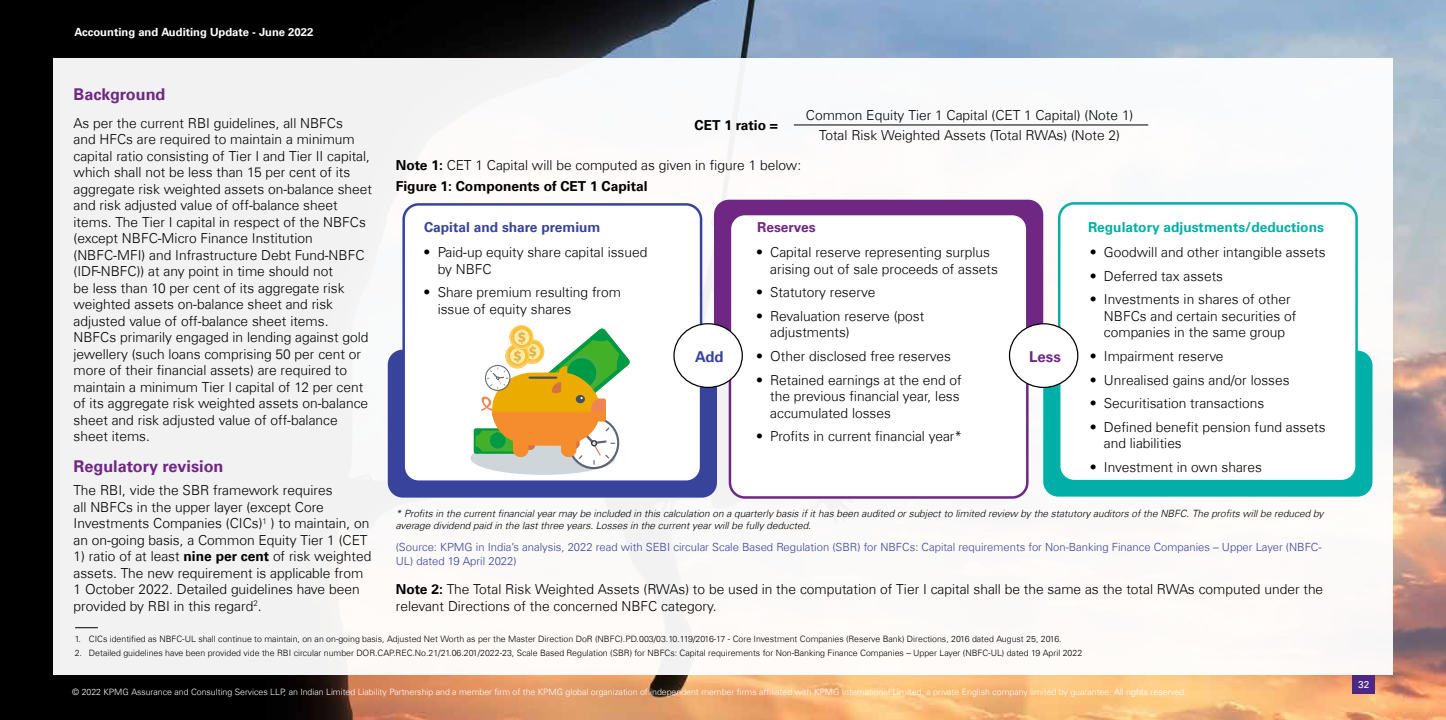
<style>
.page{position:relative;width:1446px;height:720px;background:#fff}
.page>*{position:absolute;margin:0;border:0;box-sizing:border-box;transform-origin:0 0}
.t1{font:700 16.25px "Universfor KPMG";color:#702784}
.t2{font:700 15px "Universfor KPMG";color:#702784}
.t3{font:700 15px "Universfor KPMG";color:#38449c}
.t4{font:300 13.75px/16.5px "Universfor KPMG";color:#000}
.t5{font:700 13.75px "Universfor KPMG";color:#00afa8}
.t6{font:700 13.75px "Universfor KPMG";color:#38449c}
.t7{font:700 13.75px "Universfor KPMG";color:#000}
.t8{font:700 13.75px "Universfor KPMG";color:#702784}
.t9{font:300 11.25px/13.5px "Universfor KPMG";color:#38449c}
.t10{font:700 11.25px "Universfor KPMG";color:#fff}
.t11{font:italic 300 10px/12px "Universfor KPMG";color:#000}
.t12{font:10px "Universfor KPMG";color:#fff}
.t13{font:300 8.75px "Universfor KPMG";color:#000}
.t14{font:300 8.75px "Universfor KPMG";color:#fff}
.s1{font-weight:700}
</style>
<div class="page">
<img style="left:0;top:0;width:1446px;height:719px">
<div style="left:53px;top:58px;width:1340px;height:617px;background:#fafaf8"></div>
<div style="left:388px;top:349px;width:329px;height:148px;background:#38449c;border-radius:15px"></div>
<div style="left:404px;top:204px;width:297px;height:277px;background:#fff;border-radius:15px"></div>
<div style="left:402px;top:203px;width:300px;height:279px;border:2px solid #38449c;border-radius:15px"></div>
<div style="left:714px;top:199px;width:329px;height:140px;background:#702784;border-radius:15px"></div>
<div style="left:730px;top:214px;width:297px;height:283px;background:#fff;border-radius:15px"></div>
<div style="left:729px;top:213px;width:299px;height:285px;border:2px solid #702784;border-radius:15px"></div>
<div style="left:1043px;top:350px;width:329px;height:146px;background:#00afa8;border-radius:15px"></div>
<div style="left:1059px;top:203px;width:297px;height:278px;background:#fff;border-radius:15px"></div>
<div style="left:1058px;top:202px;width:300px;height:280px;border:2px solid #00afa8;border-radius:15px"></div>
<div style="left:470px;top:441px;width:145px;height:33px;background:#cfd6d9;border-radius:50%"></div>
<svg style="left:474px;top:325px;width:156px;height:144px"></svg>
<div style="left:674px;top:323px;width:68px;height:64px;background:#fff;border-radius:50%"></div>
<div style="left:673px;top:323px;width:70px;height:65px;border:1px solid #000101;border-radius:50%"></div>
<div style="left:1009px;top:323px;width:69px;height:64px;background:#fff;border-radius:50%"></div>
<div style="left:1009px;top:323px;width:69px;height:65px;border:1px solid #000101;border-radius:50%"></div>
<hr style="left:794px;top:125px;width:354px;height:1px;background:#000">
<svg style="left:75px;top:627px;width:23px;height:1px"></svg>
<div style="left:1352px;top:675px;width:23px;height:18px;background:#4b2884"></div>
<p class="t10" style="left:74px;top:26px;width:240px">Accounting and Auditing Update - June 2022</p>
<p class="t1" style="left:74px;top:85px;width:94px">Background</p>
<p class="t4" style="left:74px;top:114px;width:300px">As per the current RBI guidelines, all NBFCs<br>and HFCs are required to maintain a minimum capital ratio consisting of Tier I and Tier II capital, which shall not be less than 15 per cent of its aggregate risk weighted assets on-balance sheet and risk adjusted value of off-balance sheet items. The Tier I capital in respect of the NBFCs (except NBFC-Micro Finance Institution (NBFC-MFI) and Infrastructure Debt Fund-NBFC (IDF-NBFC)) at any point in time should not<br>be less than 10 per cent of its aggregate risk weighted assets on-balance sheet and risk adjusted value of off-balance sheet items.<br>NBFCs primarily engaged in lending against gold jewellery (such loans comprising 50 per cent or more of their financial assets) are required to maintain a minimum Tier l capital of 12 per cent of its aggregate risk weighted assets on-balance sheet and risk adjusted value of off-balance sheet items.</p>
<p class="t1" style="left:74px;top:456px;width:152px">Regulatory revision</p>
<p class="t4" style="left:74px;top:482px;width:297px">The RBI, vide the SBR framework requires<br>all NBFCs in the upper layer (except Core Investments Companies (CICs)<sup>1</sup> ) to maintain, on an on-going basis, a Common Equity Tier 1 (CET</p>
<p class="t4" style="left:74px;top:548px;width:299px">1) ratio of at least <span class="s1">nine per cent</span> of risk weighted assets. The new requirement is applicable from 1 October 2022. Detailed guidelines have been provided by RBI in this regard<sup>2</sup>.</p>
<p class="t7" style="left:694px;top:117px;width:85px">CET 1 ratio =</p>
<p class="t4" style="left:806px;top:105px;width:329px;line-height:20px;text-align:center">Common Equity Tier 1 Capital (CET 1 Capital) (Note 1)<br>Total Risk Weighted Assets (Total RWAs) (Note 2)</p>
<p class="t4" style="left:396px;top:155px;width:407px;line-height:20.6px"><span class="s1">Note 1:</span> CET 1 Capital will be computed as given in figure 1 below:<br><span class="s1">Figure 1: Components of CET 1 Capital</span></p>
<p class="t6" style="left:424px;top:219px;width:178px">Capital and share premium</p>
<p class="t4" style="left:438px;top:244px;width:211px;text-indent:-14px">• Paid-up equity share capital issued by NBFC</p>
<p class="t4" style="left:438px;top:284px;width:185px;text-indent:-14px">• Share premium resulting from issue of equity shares</p>
<p class="t8" style="left:757px;top:219px;width:60px">Reserves</p>
<p class="t4" style="left:770px;top:244px;width:229px;text-indent:-14px">• Capital reserve representing surplus arising out of sale proceeds of assets</p>
<p class="t4" style="left:756px;top:284px;width:121px">• Statutory reserve</p>
<p class="t4" style="left:770px;top:307px;width:156px;text-indent:-14px">• Revaluation reserve (post adjustments)</p>
<p class="t4" style="left:756px;top:347px;width:196px">• Other disclosed free reserves</p>
<p class="t4" style="left:770px;top:371px;width:193px;text-indent:-14px">• Retained earnings at the end of the previous financial year, less accumulated losses</p>
<p class="t4" style="left:756px;top:428px;width:208px">• Profits in current financial year*</p>
<p class="t3" style="left:695px;top:347px;width:30px">Add</p>
<p class="t2" style="left:1029px;top:347px;width:33px">Less</p>
<p class="t5" style="left:1088px;top:219px;width:237px">Regulatory adjustments/deductions</p>
<p class="t4" style="left:1090px;top:244px;width:237px">• Goodwill and other intangible assets</p>
<p class="t4" style="left:1090px;top:267px;width:135px">• Deferred tax assets</p>
<p class="t4" style="left:1104px;top:291px;width:194px;text-indent:-14px">• Investments in shares of other<br>NBFCs and certain securities of companies in the same group</p>
<p class="t4" style="left:1090px;top:347px;width:135px">• Impairment reserve</p>
<p class="t4" style="left:1090px;top:371px;width:201px">• Unrealised gains and/or losses</p>
<p class="t4" style="left:1090px;top:395px;width:176px">• Securitisation transactions</p>
<p class="t4" style="left:1104px;top:418px;width:223px;text-indent:-14px">• Defined benefit pension fund assets and liabilities</p>
<p class="t4" style="left:1090px;top:458px;width:174px">• Investment in own shares</p>
<p class="t11" style="left:396px;top:507px;width:929px">* Profits in the current financial year may be included in this calculation on a quarterly basis if it has been audited or subject to limited review by the statutory auditors of the NBFC. The profits will be reduced by average dividend paid in the last three years. Losses in the current year will be fully deducted.</p>
<p class="t9" style="left:396px;top:540px;width:927px">(Source: KPMG in India’s analysis, 2022 read with SEBI circular Scale Based Regulation (SBR) for NBFCs: Capital requirements for Non-Banking Finance Companies – Upper Layer (NBFC-<br>UL) dated 19 April 2022)</p>
<p class="t4" style="left:396px;top:580px;width:929px"><span class="s1">Note 2:</span> The Total Risk Weighted Assets (RWAs) to be used in the computation of Tier I capital shall be the same as the total RWAs computed under the relevant Directions of the concerned NBFC category.</p>
<p class="t13" style="left:75px;top:633px;width:988px">1. CICs identified as NBFC-UL shall continue to maintain, on an on-going basis, Adjusted Net Worth as per the Master Direction DoR (NBFC).PD.003/03.10.119/2016-17 - Core Investment Companies (Reserve Bank) Directions, 2016 dated August 25, 2016.</p>
<p class="t13" style="left:75px;top:647px;width:1009px">2. Detailed guidelines have been provided vide the RBI circular number DOR.CAP.REC.No.21/21.06.201/2022-23, Scale Based Regulation (SBR) for NBFCs: Capital requirements for Non-Banking Finance Companies – Upper Layer (NBFC-UL) dated 19 April 2022</p>
<p class="t14" style="left:72px;top:686px;width:1116px">© 2022 KPMG Assurance and Consulting Services LLP, an Indian Limited Liability Partnership and a member firm of the KPMG global organization of independent member firms affiliated with KPMG International Limited, a private English company limited by guarantee. All rights reserved.</p>
<p class="t12" style="left:1358px;top:678px;width:13px">32</p>
</div>
